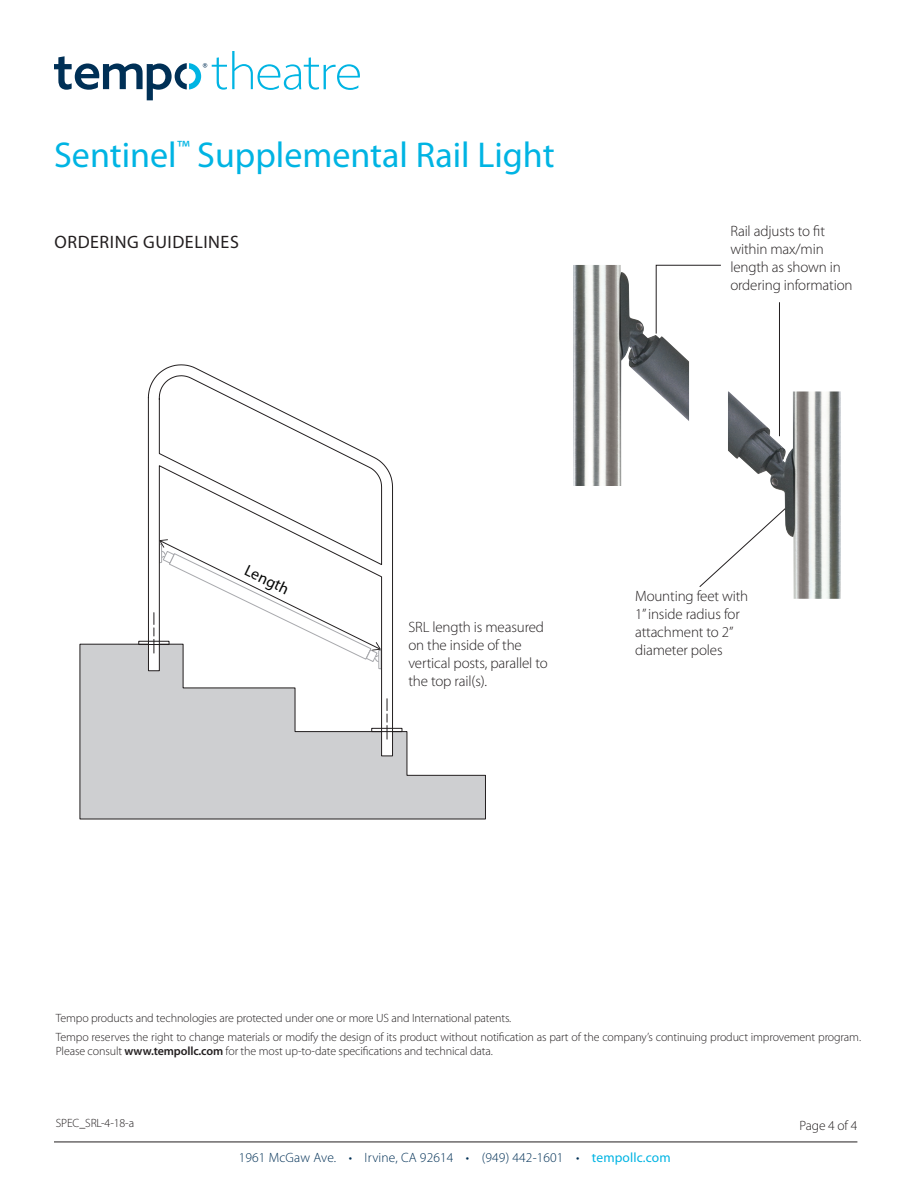
<style>
.page{position:relative;width:918px;height:1188px;background:#fff}
.page>*{position:absolute;margin:0;border:0;box-sizing:border-box;transform-origin:0 0}
.Head{font:36px "Myriad Pro";color:#00b4e3}
.t1{font:18px "Myriad Pro";letter-spacing:.03em;color:#231f20}
.t2{font:15.9px "Myriad Pro";color:#050605}
.t3{font:300 15px/18px "Myriad Pro";letter-spacing:-.01em;color:#231f20}
.t4{font:300 13.5px "Myriad Pro";letter-spacing:.01em;color:#003056}
.t5{font:300 13.5px "Myriad Pro";letter-spacing:-.01em;color:#231f20}
.t6{font:300 12px/14.4px "Myriad Pro";letter-spacing:-.01em;color:#231f20}
.s1{font-weight:600}
.s2{font-weight:400;color:#00b4e3}
</style>
<div class="page">
<hr style="left:54px;top:1142px;width:803px;height:1px;background:#231f20">
<svg style="left:54px;top:51px;width:306px;height:49px"></svg>
<svg style="left:79px;top:643px;width:407px;height:177px"></svg>
<svg style="left:148px;top:364px;width:245px;height:393px"></svg>
<svg style="left:154px;top:539px;width:228px;height:131px"></svg>
<svg style="left:387px;top:699px;width:1px;height:40px"></svg>
<div style="left:138px;top:641px;width:31px;height:4px;border:1px solid #231f20"></div>
<div style="left:371px;top:728px;width:31px;height:4px;border:1px solid #231f20"></div>
<img style="left:728px;top:392px;width:113px;height:207px">
<img style="left:573px;top:265px;width:116px;height:221px">
<svg style="left:656px;top:265px;width:65px;height:69px"></svg>
<hr style="left:779px;top:302px;width:1px;height:134px;background:#231f20">
<svg style="left:699px;top:508px;width:87px;height:80px"></svg>
<p class="Head" style="left:54px;top:133px;width:502px">Sentinel<sup>™</sup> Supplemental Rail Light</p>
<p class="t1" style="left:55px;top:231px;width:186px">ORDERING GUIDELINES</p>
<p class="t3" style="left:730px;top:222px;width:124px">Rail adjusts to fit within max/min length as shown in ordering information</p>
<p class="t2" style="left:250px;top:560px;width:49px;rotate:26deg">Length</p>
<p class="t3" style="left:408px;top:618px;width:141px">SRL length is measured on the inside of the vertical posts, parallel to the top rail(s).</p>
<p class="t3" style="left:635px;top:587px;width:115px">Mounting feet with<br>1” inside radius for attachment to 2” diameter poles</p>
<p class="t6" style="left:56px;top:1011px;width:457px">Tempo products and technologies are protected under one or more US and International patents.</p>
<p class="t6" style="left:56px;top:1030px;width:807px">Tempo reserves the right to change materials or modify the design of its product without notification as part of the company’s continuing product improvement program.<br>Please consult <span class="s1">www.tempollc.com</span> for the most up-to-date specifications and technical data.</p>
<p class="t6" style="left:56px;top:1116px;width:80px">SPEC_SRL-4-18-a</p>
<p class="t5" style="left:800px;top:1118px;width:59px">Page 4 of 4</p>
<p class="t4" style="left:239px;top:1150px;width:433px">1961 McGaw Ave. • Irvine, CA 92614 • (949) 442-1601 • <span class="s2">tempollc.com</span></p>
</div>
